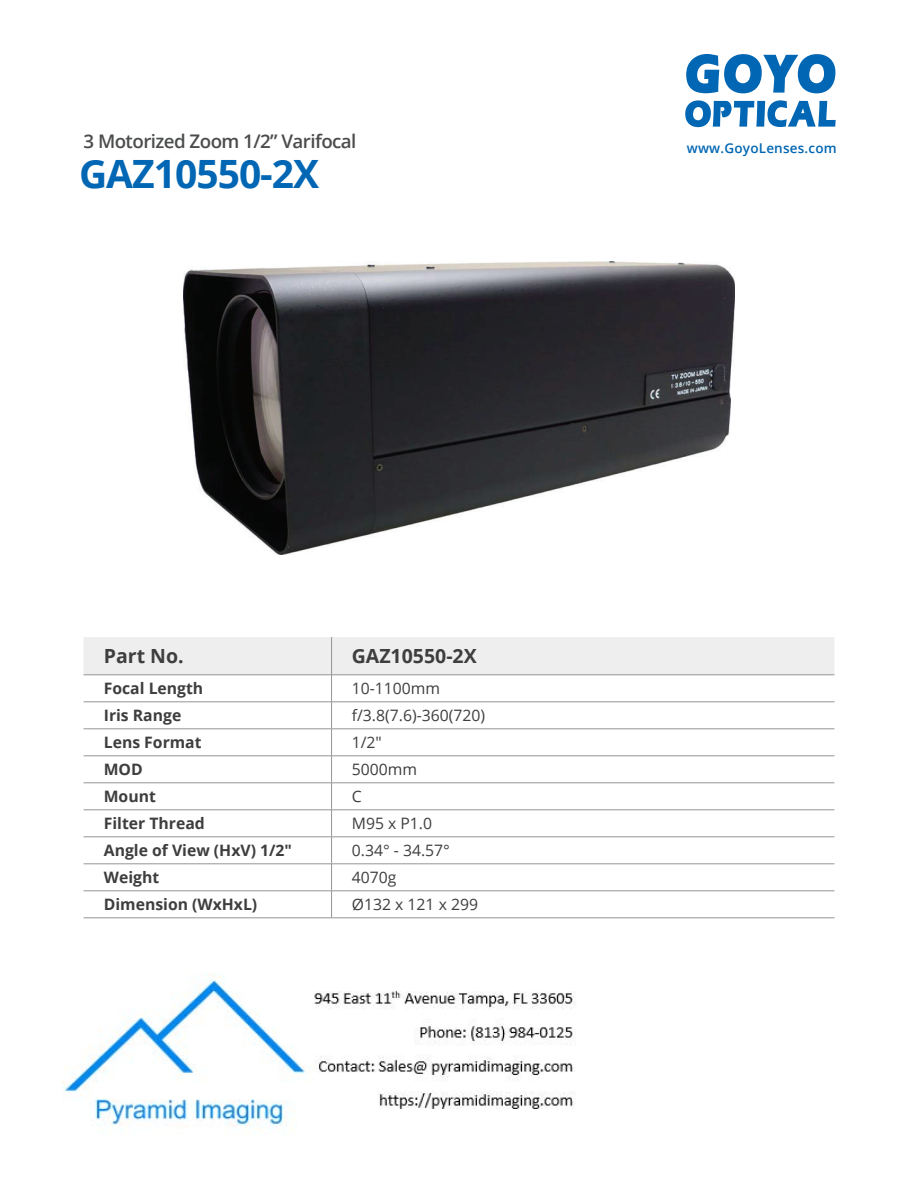
<style>
.page{position:relative;width:918px;height:1188px;background:#fff}
.page>*{position:absolute;margin:0;border:0;box-sizing:border-box;transform-origin:0 0}
.t1{font:700 39px "Open Sans";letter-spacing:-.025em;color:#0166b3}
.t2{font:700 19.5px "Open Sans";color:#3e3e3f}
.t3{font:600 18.75px "Open Sans";letter-spacing:-.03em;color:#4b4c4d}
.t4{font:700 15.75px "Open Sans";color:#3e3e3f}
.t5{font:15.75px "Open Sans";color:#3e3e3f}
.t6{font:600 13.5px "Open Sans";letter-spacing:.015em;color:#0166b3}
</style>
<div class="page">
<svg style="left:686px;top:54px;width:149px;height:39px"></svg>
<svg style="left:685px;top:100px;width:151px;height:27px"></svg>
<svg style="left:84px;top:637px;width:750px;height:281px"></svg>
<hr style="left:84px;top:918px;width:248px;height:1px;background:#939598">
<hr style="left:332px;top:918px;width:502px;height:1px;background:#939598">
<img style="left:183px;top:261px;width:552px;height:294px">
<img style="left:63px;top:974px;width:512px;height:161px">
<p class="t3" style="left:84px;top:128px;width:274px">3 Motorized Zoom 1/2” Varifocal</p>
<p class="t1" style="left:79px;top:146px;width:242px">GAZ10550-2X</p>
<p class="t2" style="left:104px;top:642px;width:81px">Part No.</p>
<p class="t2" style="left:352px;top:642px;width:126px">GAZ10550-2X</p>
<p class="t4" style="left:104px;top:678px;width:101px">Focal Length</p>
<p class="t5" style="left:352px;top:678px;width:90px">10-1100mm</p>
<p class="t4" style="left:104px;top:704px;width:79px">Iris Range</p>
<p class="t5" style="left:352px;top:705px;width:135px">f/3.8(7.6)-360(720)</p>
<p class="t4" style="left:104px;top:731px;width:99px">Lens Format</p>
<p class="t5" style="left:352px;top:732px;width:31px">1/2″</p>
<p class="t4" style="left:104px;top:758px;width:41px">MOD</p>
<p class="t5" style="left:352px;top:759px;width:67px">5000mm</p>
<p class="t4" style="left:104px;top:785px;width:54px">Mount</p>
<p class="t5" style="left:352px;top:786px;width:11px">C</p>
<p class="t4" style="left:104px;top:812px;width:103px">Filter Thread</p>
<p class="t5" style="left:352px;top:813px;width:82px">M95 x P1.0</p>
<p class="t4" style="left:104px;top:839px;width:190px">Angle of View (HxV) 1/2″</p>
<p class="t5" style="left:352px;top:840px;width:100px">0.34° - 34.57°</p>
<p class="t4" style="left:104px;top:866px;width:57px">Weight</p>
<p class="t5" style="left:352px;top:867px;width:46px">4070g</p>
<p class="t4" style="left:104px;top:893px;width:155px">Dimension (WxHxL)</p>
<p class="t5" style="left:352px;top:894px;width:128px">Ø132 x 121 x 299</p>
<p class="t6" style="left:687px;top:139px;width:152px">www.GoyoLenses.com</p>
</div>
